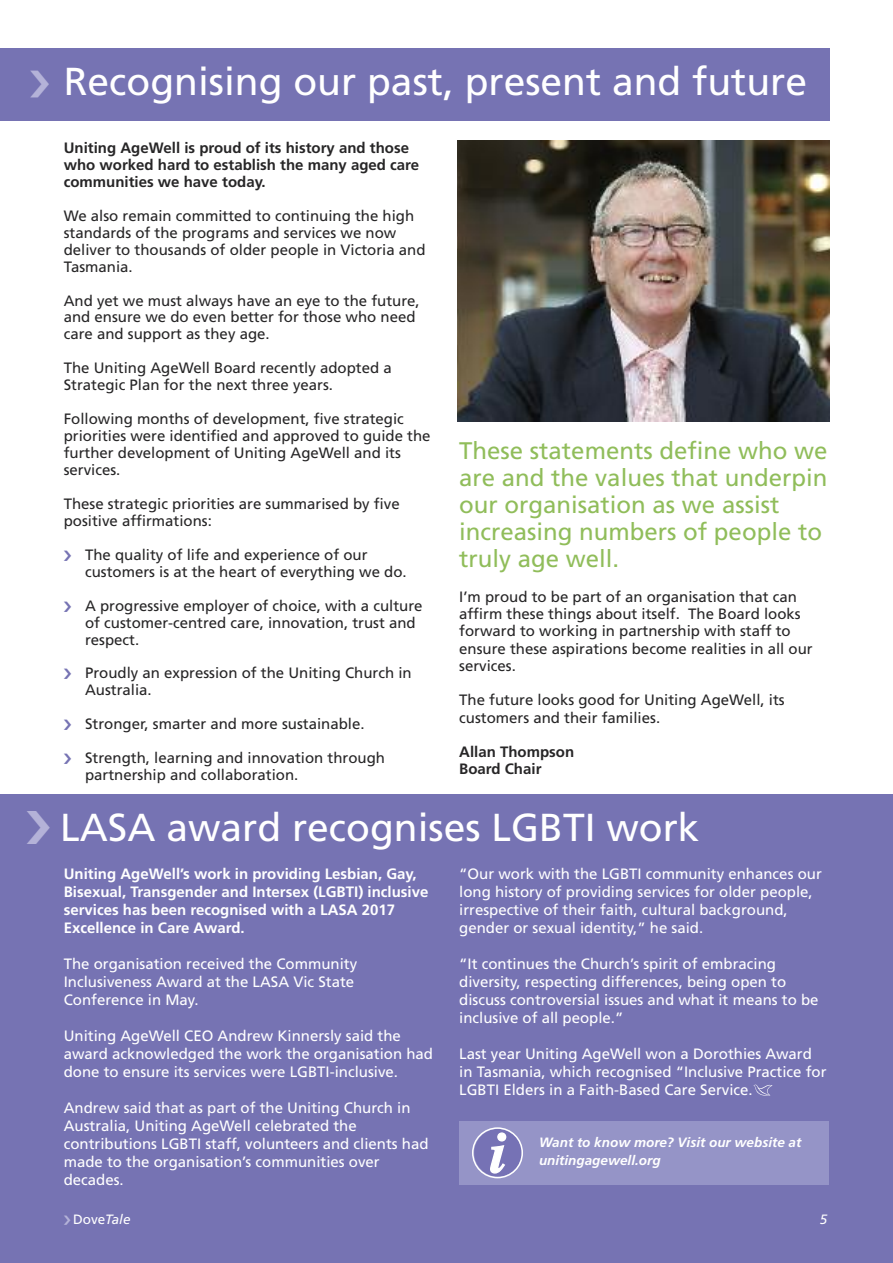
<style>
.page{position:relative;width:893px;height:1263px;background:#fff}
.page>*{position:absolute;margin:0;border:0;box-sizing:border-box;transform-origin:0 0}
.t1{font:39px "Frutiger LT Std";color:#fff}
.t2{font:24px/27px "Frutiger LT Std";color:#90bd5a}
.t3{font:15px/17px "Frutiger LT Std";color:#272627}
.t4{font:15px/18px "Frutiger LT Std";color:#fff}
.t5{font:700 15px/18px "Frutiger LT Std";color:#fff}
.t6{font:700 15px/17px "Frutiger LT Std";color:#272627}
.t7{font:italic 700 13.5px/18px "Frutiger LT Std";color:#fff}
.t8{font:13.5px "Frutiger LT Std";color:#fff}
.t9{font:italic 13.5px "Frutiger LT Std";color:#fff}
.s1{font-style:italic}
</style>
<div class="page">
<div style="left:0;top:794px;width:893px;height:469px;background:#7673b3"></div>
<img style="left:457px;top:141px;width:372px;height:280px">
<div style="left:0;top:48px;width:829px;height:72px;background:#7673b3"></div>
<div style="left:459px;top:1121px;width:370px;height:63px;background:#9594c7"></div>
<svg style="left:472px;top:1127px;width:51px;height:51px"></svg>
<svg style="left:753px;top:1084px;width:19px;height:12px"></svg>
<h1 class="t1" style="left:64px;top:66px;width:745px">Recognising our past, present and future</h1>
<p class="t6" style="left:64px;top:140px;width:357px">Uniting AgeWell is proud of its history and those who worked hard to establish the many aged care communities we have today.</p>
<p class="t3" style="left:64px;top:208px;width:363px">We also remain committed to continuing the high standards of the programs and services we now deliver to thousands of older people in Victoria and Tasmania.</p>
<p class="t3" style="left:64px;top:293px;width:357px">And yet we must always have an eye to the future, and ensure we do even better for those who need care and support as they age.</p>
<p class="t3" style="left:64px;top:361px;width:329px">The Uniting AgeWell Board recently adopted a<br>Strategic Plan for the next three years.</p>
<p class="t3" style="left:64px;top:412px;width:368px">Following months of development, five strategic priorities were identified and approved to guide the further development of Uniting AgeWell and its services.</p>
<p class="t3" style="left:64px;top:496px;width:337px">These strategic priorities are summarised by five positive affirmations:</p>
<p class="t3" style="left:85px;top:547px;width:323px">The quality of life and experience of our customers is at the heart of everything we do.</p>
<p class="t3" style="left:85px;top:598px;width:339px">A progressive employer of choice, with a culture of customer-centred care, innovation, trust and respect.</p>
<p class="t3" style="left:85px;top:666px;width:328px">Proudly an expression of the Uniting Church in<br>Australia.</p>
<p class="t3" style="left:85px;top:717px;width:281px">Stronger, smarter and more sustainable.</p>
<p class="t3" style="left:85px;top:751px;width:302px">Strength, learning and innovation through partnership and collaboration.</p>
<h2 class="t2" style="left:459px;top:439px;width:370px">These statements define who we are and the values that underpin our organisation as we assist increasing numbers of people to truly age well.</h2>
<p class="t3" style="left:459px;top:589px;width:355px">I’m proud to be part of an organisation that can affirm these things about itself. The Board looks forward to working in partnership with staff to ensure these aspirations become realities in all our services.</p>
<p class="t3" style="left:459px;top:693px;width:327px">The future looks good for Uniting AgeWell, its customers and their families.</p>
<p class="t6" style="left:459px;top:744px;width:117px">Allan Thompson<br>Board Chair</p>
<h1 class="t1" style="left:60px;top:811px;width:641px">LASA award recognises LGBTI work</h1>
<p class="t5" style="left:64px;top:866px;width:366px">Uniting AgeWell’s work in providing Lesbian, Gay, Bisexual, Transgender and Intersex (LGBTI) inclusive services has been recognised with a LASA 2017<br>Excellence in Care Award.</p>
<p class="t4" style="left:64px;top:956px;width:295px">The organisation received the Community<br>Inclusiveness Award at the LASA Vic State<br>Conference in May.</p>
<p class="t4" style="left:64px;top:1028px;width:371px">Uniting AgeWell CEO Andrew Kinnersly said the award acknowledged the work the organisation had done to ensure its services were LGBTI-inclusive.</p>
<p class="t4" style="left:64px;top:1100px;width:366px">Andrew said that as part of the Uniting Church in Australia, Uniting AgeWell celebrated the contributions LGBTI staff, volunteers and clients had made to the organisation’s communities over decades.</p>
<p class="t4" style="left:459px;top:866px;width:364px">“Our work with the LGBTI community enhances our long history of providing services for older people, irrespective of their faith, cultural background, gender or sexual identity,” he said.</p>
<p class="t4" style="left:459px;top:956px;width:361px">“It continues the Church’s spirit of embracing diversity, respecting differences, being open to discuss controversial issues and what it means to be inclusive of all people.”</p>
<p class="t4" style="left:459px;top:1046px;width:369px">Last year Uniting AgeWell won a Dorothies Award in Tasmania, which recognised “Inclusive Practice for<br>LGBTI Elders in a Faith-Based Care Service.</p>
<p class="t7" style="left:539px;top:1135px;width:264px">Want to know more? Visit our website at unitingagewell.org</p>
<p class="t8" style="left:73px;top:1213px;width:59px">Dove<span class="s1">Tale</span></p>
<p class="t9" style="left:820px;top:1213px;width:9px">5</p>
</div>
